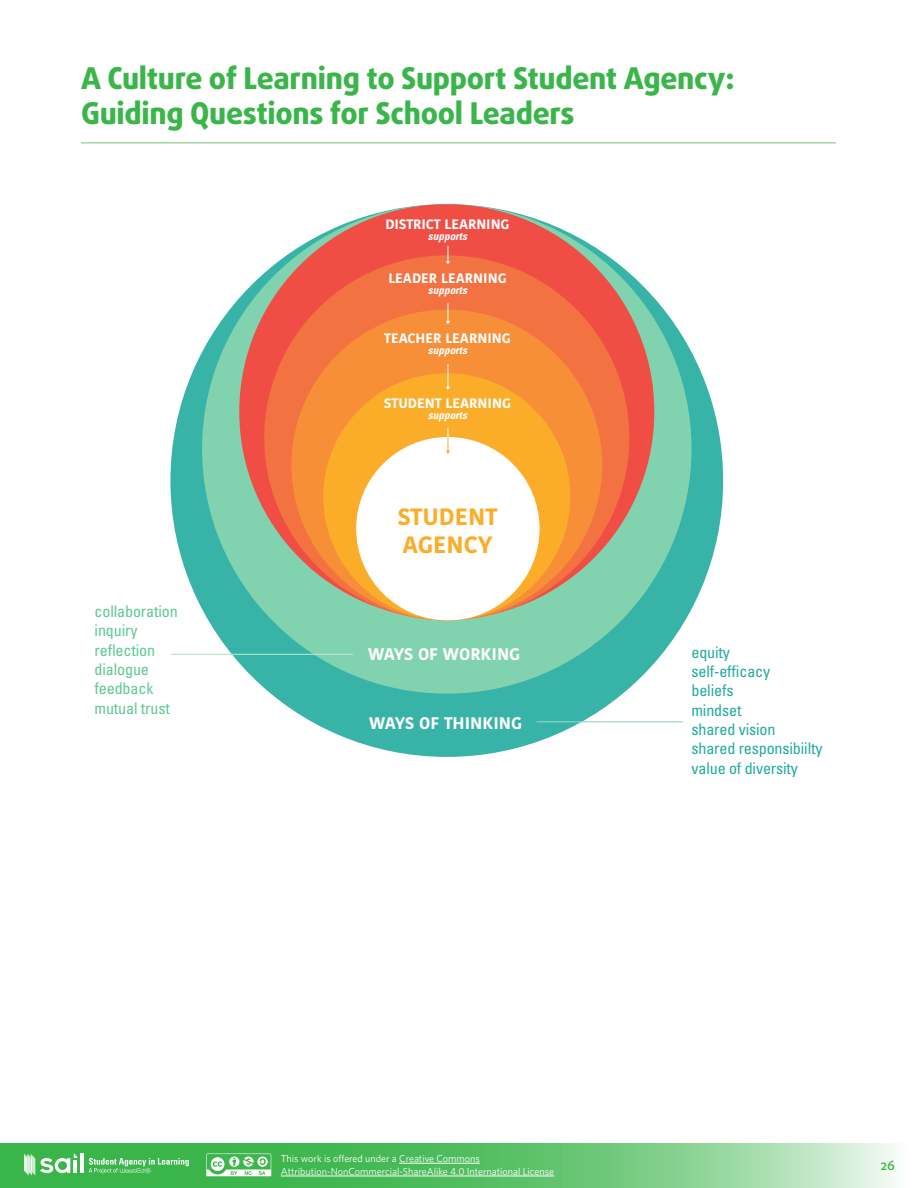
<style>
.page{position:relative;width:918px;height:1188px;background:#fff}
.page>*{position:absolute;margin:0;border:0;box-sizing:border-box;transform-origin:0 0}
.t1{font:800 30px "Daxline Pro";letter-spacing:-.01em;color:#3ab54a}
.t2{font:700 23.55px/28.3px "Kohinoor Bangla";color:#fbad2a}
.t3{font:700 16.8px "Kohinoor Bangla";color:#fff}
.t4{font:condensed 16.2px/19.4px "Univers";letter-spacing:-.01em;color:#21aa9e}
.t5{font:condensed 16.2px/19.4px "Univers";letter-spacing:-.01em;color:#4bc188}
.t6{font:700 13.65px "Kohinoor Bangla";color:#fff}
.t7{font:500 13.5px "Daxline Pro";color:#3ab54a}
.t8{font:italic 700 condensed 11.1px "Univers";color:#fff}
.t9{font:10.2px/12.8px "Whitney HTF";color:#fff}
</style>
<div class="page">
<svg style="left:0;top:1143px;width:893px;height:45px;background:#6cc778"></svg>
<svg style="left:206px;top:1154px;width:65px;height:22px"></svg>
<hr style="left:399px;top:1163px;width:81px;height:1px;background:#fff">
<hr style="left:281px;top:1176px;width:273px;height:1px;background:#fff">
<svg style="left:89px;top:1158px;width:100px;height:16px;background:#65c572"></svg>
<hr style="left:81px;top:1153px;width:3px;height:20px;background:#fff">
<svg style="left:24px;top:1153px;width:53px;height:23px"></svg>
<div style="left:170px;top:204px;width:553px;height:553px;background:#37b3a8;border-radius:50%"></div>
<div style="left:202px;top:204px;width:490px;height:490px;background:#81d3b0;border-radius:50%"></div>
<div style="left:239px;top:204px;width:415px;height:415px;background:#f04e45;border-radius:50%"></div>
<div style="left:264px;top:255px;width:365px;height:365px;background:#f37241;border-radius:50%"></div>
<div style="left:291px;top:310px;width:311px;height:310px;background:#f68f37;border-radius:50%"></div>
<div style="left:323px;top:373px;width:247px;height:247px;background:#fbad2a;border-radius:50%"></div>
<div style="left:356px;top:437px;width:184px;height:183px;background:#fff;border-radius:50%"></div>
<hr style="left:536px;top:721px;width:147px;height:1px;background:#90d5ce">
<hr style="left:171px;top:654px;width:182px;height:1px;background:#b5e5ce">
<svg style="left:446px;top:246px;width:4px;height:19px"></svg>
<svg style="left:446px;top:304px;width:4px;height:20px"></svg>
<svg style="left:446px;top:364px;width:4px;height:26px"></svg>
<svg style="left:446px;top:428px;width:4px;height:26px"></svg>
<hr style="left:81px;top:143px;width:755px;height:1px;background:#73c370">
<p class="t1" style="left:81px;top:58px;width:655px">A Culture of Learning to Support Student Agency:</p>
<p class="t1" style="left:81px;top:93px;width:495px">Guiding Questions for School Leaders</p>
<p class="t6" style="left:385px;top:212px;width:126px">DISTRICT LEARNING</p>
<p class="t8" style="left:428px;top:229px;width:41px">supports</p>
<p class="t6" style="left:388px;top:266px;width:120px">LEADER LEARNING</p>
<p class="t8" style="left:428px;top:283px;width:41px">supports</p>
<p class="t6" style="left:384px;top:326px;width:128px">TEACHER LEARNING</p>
<p class="t8" style="left:428px;top:343px;width:41px">supports</p>
<p class="t6" style="left:384px;top:391px;width:129px">STUDENT LEARNING</p>
<p class="t8" style="left:428px;top:408px;width:41px">supports</p>
<h3 class="t5" style="left:95px;top:601px;width:85px">collaboration inquiry reflection dialogue feedback mutual trust</h3>
<p class="t2" style="left:398px;top:502px;width:101px">STUDENT<br>AGENCY</p>
<p class="t3" style="left:368px;top:639px;width:154px">WAYS OF WORKING</p>
<p class="t3" style="left:369px;top:708px;width:154px">WAYS OF THINKING</p>
<p class="t4" style="left:692px;top:642px;width:133px">equity<br>self-efficacy<br>beliefs<br>mindset<br>shared vision shared responsibiilty value of diversity</p>
<p class="t9" style="left:281px;top:1152px;width:275px">This work is offered under a Creative Commons<br>Attribution-NonCommercial-ShareAlike 4.0 International License</p>
<h3 class="t7" style="left:880px;top:1156px;width:16px">26</h3>
</div>
